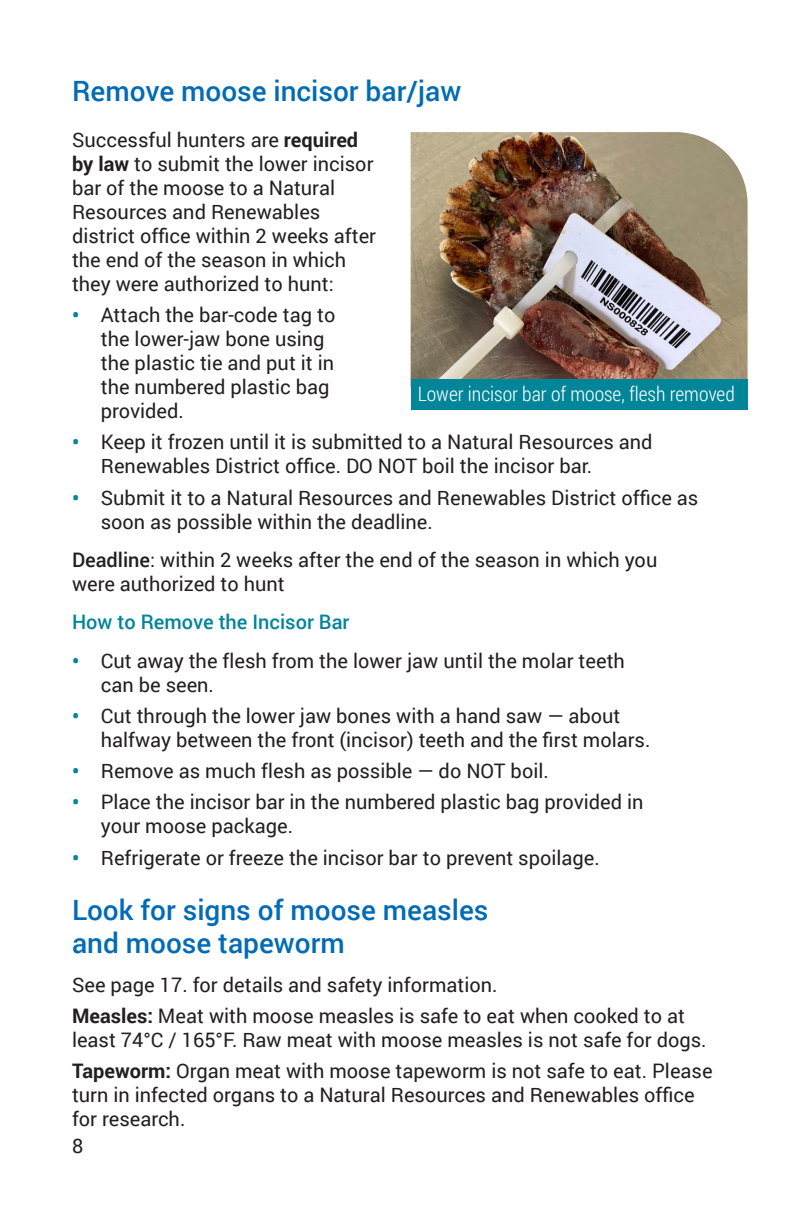
<style>
.page{position:relative;width:792px;height:1224px;background:#fff}
.page>*{position:absolute;margin:0;border:0;box-sizing:border-box;transform-origin:0 0}
.H2_Heading{font:500 28px/33.6px "Roboto";color:#006bb6}
.Body{font:20px/24px "Roboto";color:#231f20}
.Body-2{font:300 20px "Roboto Condensed";color:#fff}
.H3_Head{font:500 20px "Roboto";color:#008599}
.s1{font-weight:700}
.s2{font-weight:700;color:#008599}
.s3{font-weight:500}
</style>
<div class="page">
<img style="left:411px;top:132px;width:337px;height:248px">
<div style="left:411px;top:380px;width:337px;height:30px;background:#008599"></div>
<p class="H2_Heading" style="left:72px;top:74px;width:391px">Remove moose incisor bar/jaw</p>
<p class="Body" style="left:72px;top:127px;width:306px">Successful hunters are <span class="s1">required by law</span> to submit the lower incisor bar of the moose to a Natural<br>Resources and Renewables district office within 2 weeks after the end of the season in which they were authorized to hunt:</p>
<p class="Body" style="left:101px;top:302px;width:236px;text-indent:-29px"><span class="s2">•</span> Attach the bar-code tag to the lower-jaw bone using the plastic tie and put it in the numbered plastic bag provided.</p>
<p class="Body" style="left:101px;top:429px;width:553px;text-indent:-29px"><span class="s2">•</span> Keep it frozen until it is submitted to a Natural Resources and<br>Renewables District office. DO NOT boil the incisor bar.</p>
<p class="Body" style="left:101px;top:485px;width:599px;text-indent:-29px"><span class="s2">•</span> Submit it to a Natural Resources and Renewables District office as soon as possible within the deadline.</p>
<p class="Body" style="left:72px;top:547px;width:587px"><span class="s3">Deadline</span>: within 2 weeks after the end of the season in which you were authorized to hunt</p>
<p class="H3_Head" style="left:72px;top:608px;width:279px">How to Remove the Incisor Bar</p>
<p class="Body" style="left:101px;top:648px;width:526px;text-indent:-29px"><span class="s2">•</span> Cut away the flesh from the lower jaw until the molar teeth can be seen.</p>
<p class="Body" style="left:101px;top:703px;width:551px;text-indent:-29px"><span class="s2">•</span> Cut through the lower jaw bones with a hand saw — about halfway between the front (incisor) teeth and the first molars.</p>
<p class="Body" style="left:72px;top:758px;width:478px"><span class="s2">•</span> Remove as much flesh as possible — do NOT boil.</p>
<p class="Body" style="left:101px;top:789px;width:544px;text-indent:-29px"><span class="s2">•</span> Place the incisor bar in the numbered plastic bag provided in your moose package.</p>
<p class="Body" style="left:72px;top:845px;width:529px"><span class="s2">•</span> Refrigerate or freeze the incisor bar to prevent spoilage.</p>
<p class="H2_Heading" style="left:72px;top:892px;width:418px">Look for signs of moose measles and moose tapeworm</p>
<p class="Body" style="left:72px;top:972px;width:427px">See page 17. for details and safety information.</p>
<p class="Body" style="left:72px;top:1003px;width:636px"><span class="s1">Measles:</span> Meat with moose measles is safe to eat when cooked to at least 74°C / 165°F. Raw meat with moose measles is not safe for dogs.</p>
<p class="Body" style="left:72px;top:1058px;width:642px"><span class="s1">Tapeworm:</span> Organ meat with moose tapeworm is not safe to eat. Please turn in infected organs to a Natural Resources and Renewables office for research.</p>
<p class="Body-2" style="left:418px;top:380px;width:319px">Lower incisor bar of moose, flesh removed</p>
<p class="Body" style="left:72px;top:1133px;width:13px">8</p>
</div>
